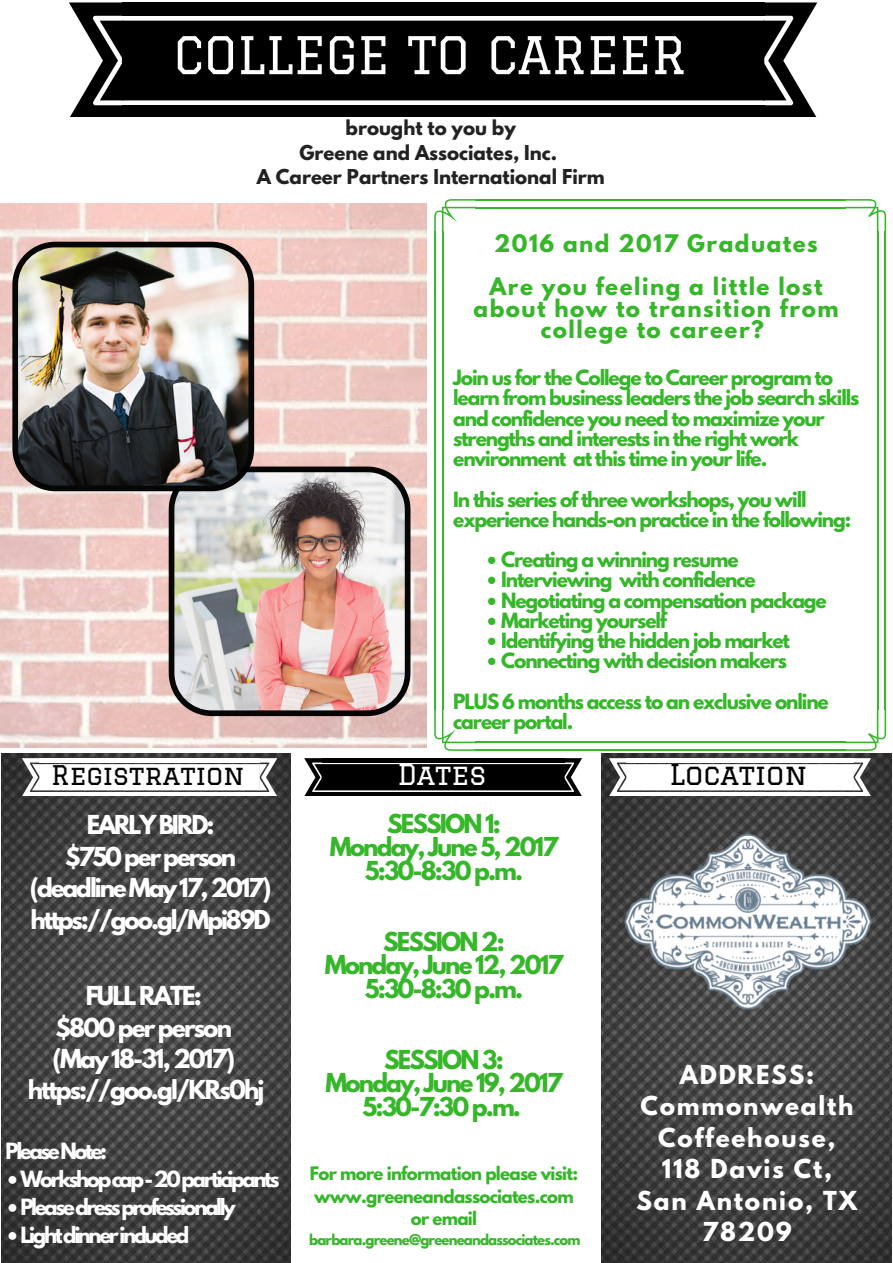
<style>
.page{position:relative;width:893px;height:1263px;background:#fff}
.page>*{position:absolute;margin:0;border:0;box-sizing:border-box;transform-origin:0 0}
.t1{font:50.7px "Graduate";color:#fff}
.t2{font:28.05px "Graduate";color:#000}
.t3{font:28.05px "Graduate";color:#fff}
.t4{font:26.4px "Graduate";color:#000}
.t5{font:700 23.1px/31.5px "League Spartan";letter-spacing:-.08em;color:#fff;text-align:center}
.t6{font:700 23.1px/23.5px "League Spartan";letter-spacing:-.08em;color:#35b729;text-align:center}
.t7{font:700 23.1px/31.5px "League Spartan";letter-spacing:.08em;color:#fff;text-align:center}
.t8{font:700 21.45px/42.8px "League Spartan";letter-spacing:.07em;color:#35b729}
.t9{font:700 19.8px "League Spartan";letter-spacing:-.12em;color:#fff}
.t10{font:700 18.6px/20.2px "League Spartan";letter-spacing:-.06em;color:#35b729}
.t11{font:700 18.15px/24.8px "League Spartan";color:#222;text-align:center}
.t12{font:700 16.5px/22.5px "League Spartan";letter-spacing:-.04em;color:#35b729;text-align:center}
.t13{font:700 13.2px "League Spartan";letter-spacing:-.06em;color:#35b729}
</style>
<div class="page">
<img style="left:0;top:203px;width:426px;height:544px">
<svg style="left:434px;top:199px;width:42px;height:33px"></svg>
<hr style="left:434px;top:231px;width:2px;height:478px;background:#35b729">
<hr style="left:442px;top:231px;width:1px;height:478px;background:#35b729">
<svg style="left:434px;top:708px;width:42px;height:43px"></svg>
<hr style="left:475px;top:749px;width:371px;height:2px;background:#35b729">
<hr style="left:475px;top:741px;width:371px;height:2px;background:#35b729">
<svg style="left:845px;top:708px;width:41px;height:43px"></svg>
<hr style="left:884px;top:231px;width:2px;height:478px;background:#35b729">
<hr style="left:876px;top:231px;width:2px;height:478px;background:#35b729">
<svg style="left:844px;top:199px;width:42px;height:33px"></svg>
<hr style="left:475px;top:199px;width:371px;height:2px;background:#35b729">
<hr style="left:475px;top:207px;width:371px;height:1px;background:#35b729">
<svg style="left:69px;top:2px;width:54px;height:115px"></svg>
<svg style="left:762px;top:2px;width:55px;height:115px"></svg>
<div style="left:122px;top:21px;width:642px;height:79px;background:#000"></div>
<div style="left:122px;top:105px;width:642px;height:12px;background:#000"></div>
<div style="left:122px;top:2px;width:642px;height:14px;background:#000"></div>
<img style="left:1px;top:753px;width:289px;height:509px">
<img style="left:601px;top:753px;width:290px;height:509px">
<img style="left:618px;top:826px;width:258px;height:189px">
<img style="left:169px;top:466px;width:241px;height:250px">
<img style="left:12px;top:242px;width:242px;height:249px">
<svg style="left:304px;top:758px;width:278px;height:38px;background:#252525"></svg>
<hr style="left:322px;top:792px;width:242px;height:4px;background:#000">
<hr style="left:322px;top:758px;width:242px;height:4px;background:#000">
<svg style="left:22px;top:758px;width:255px;height:38px"></svg>
<hr style="left:39px;top:792px;width:221px;height:4px;background:#fff">
<hr style="left:39px;top:758px;width:221px;height:4px;background:#fff">
<svg style="left:609px;top:758px;width:262px;height:38px"></svg>
<hr style="left:626px;top:792px;width:227px;height:4px;background:#fff">
<hr style="left:626px;top:758px;width:227px;height:4px;background:#fff">
<h1 class="t1" style="left:174px;top:26px;width:514px">COLLEGE TO CAREER</h1>
<p class="t11" style="left:257px;top:118px;width:349px">brought to you by<br>Greene and Associates, Inc.<br>A Career Partners International Firm</p>
<p class="t8" style="left:489px;top:225px;width:334px">2016 and 2017 Graduates<br>Are you feeling a little lost</p>
<p class="t8" style="left:473px;top:300px;width:366px;line-height:21.3px;text-align:center">about how to transition from college to career?</p>
<p class="t10" style="left:453px;top:370px;width:407px">Join us for the College to Career program to learn from business leaders the job search skills and confidence you need to maximize your strengths and interests in the right work environment at this time in your life.</p>
<p class="t10" style="left:453px;top:491px;width:399px">In this series of three workshops, you will experience hands-on practice in the following:</p>
<p class="t10" style="left:485px;top:552px;width:255px">• Creating a winning resume</p>
<p class="t10" style="left:485px;top:572px;width:272px">• Interviewing with confidence</p>
<p class="t10" style="left:485px;top:592px;width:343px">• Negotiating a compensation package</p>
<p class="t10" style="left:485px;top:613px;width:183px">• Marketing yourself</p>
<p class="t10" style="left:485px;top:633px;width:306px">• Identifying the hidden job market</p>
<p class="t10" style="left:453px;top:643px;width:377px;line-height:40.5px;text-align:center">• Connecting with decision makers<br>PLUS 6 months access to an exclusive online</p>
<p class="t10" style="left:453px;top:714px;width:121px">career portal.</p>
<h3 class="t4" style="left:51px;top:759px;width:195px">Registration</h3>
<h2 class="t3" style="left:397px;top:758px;width:90px">Dates</h2>
<h2 class="t2" style="left:669px;top:758px;width:139px">Location</h2>
<p class="t5" style="left:30px;top:812px;width:243px">EARLY BIRD:<br>$750 per person (deadline May 17, 2017) https://goo.gl/Mpi89D</p>
<p class="t6" style="left:330px;top:814px;width:230px">SESSION 1:<br>Monday, June 5, 2017<br>5:30-8:30 p.m.</p>
<p class="t6" style="left:325px;top:932px;width:240px">SESSION 2:<br>Monday, June 12, 2017<br>5:30-8:30 p.m.</p>
<p class="t5" style="left:28px;top:983px;width:238px">FULL RATE:<br>$800 per person (May 18-31, 2017) https://goo.gl/KRs0hj</p>
<p class="t6" style="left:325px;top:1050px;width:239px">SESSION 3:<br>Monday, June 19, 2017<br>5:30-7:30 p.m.</p>
<p class="t9" style="left:6px;top:1141px;width:103px">PleaseNote:</p>
<p class="t9" style="left:6px;top:1169px;width:275px">•Workshopcap-20participants</p>
<p class="t9" style="left:6px;top:1197px;width:232px">•Pleasedressprofessionally</p>
<p class="t9" style="left:6px;top:1225px;width:185px">•Lightdinnerincluded</p>
<p class="t12" style="left:310px;top:1164px;width:270px">For more information please visit: www.greeneandassociates.com or email</p>
<p class="t13" style="left:309px;top:1233px;width:273px">barbara.greene@greeneandassociates.com</p>
<p class="t7" style="left:636px;top:1062px;width:222px">ADDRESS:<br>Commonwealth<br>Coffeehouse,<br>118 Davis Ct,<br>San Antonio, TX<br>78209</p>
</div>
